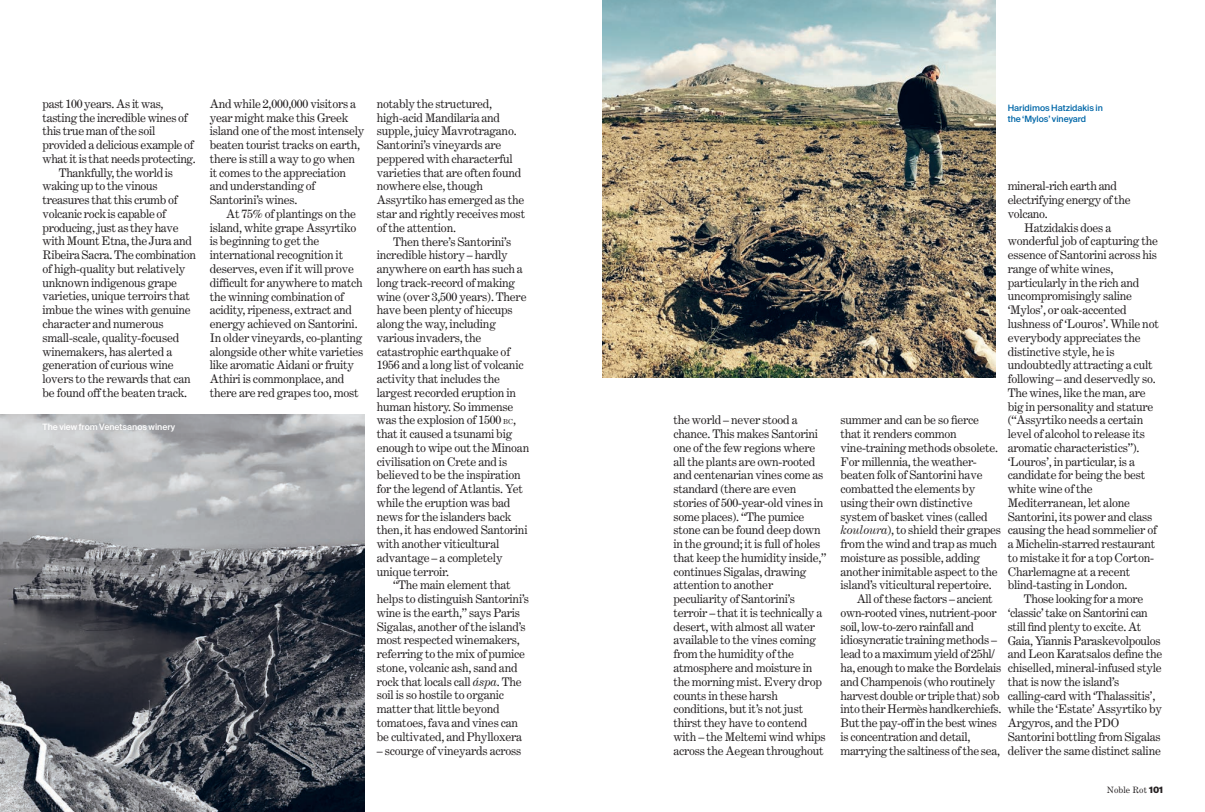
<style>
.page{position:relative;width:1205px;height:812px;background:#fff}
.page>*{position:absolute;margin:0;border:0;box-sizing:border-box;transform-origin:0 0}
.Body_No_Indent{font:11.88px/13.8px "Century Expanded";letter-spacing:-.02em;color:#231f20}
.t1{font:500 8.75px/11.2px "Suisse Intl";color:#0067a8}
.t2{font:500 8.75px "Suisse Intl";color:#fff}
.t3{font:8.75px "Century Expanded";color:#231f20}
.s1{font-size:6.88px}
.s2{font-style:italic}
.s3{font-family:"Suisse Intl";font-weight:900}
</style>
<div class="page">
<img style="left:0;top:414px;width:364px;height:397px">
<img style="left:602px;top:0;width:393px;height:378px">
<p class="Body_No_Indent" style="left:43px;top:96px;width:155px">past 100 years. As it was, tasting the incredible wines of this true man of the soil provided a delicious example of what it is that needs protecting.</p>
<p class="Body_No_Indent" style="left:43px;top:165px;width:155px;text-indent:16px">Thankfully, the world is waking up to the vinous treasures that this crumb of volcanic rock is capable of producing, just as they have with Mount Etna, the Jura and<br>Ribeira Sacra. The combination of high-quality but relatively unknown indigenous grape varieties, unique terroirs that imbue the wines with genuine character and numerous small-scale, quality-focused winemakers, has alerted a generation of curious wine lovers to the rewards that can be found off the beaten track.</p>
<p class="t2" style="left:43px;top:422px;width:134px">The view from Venetsanos winery</p>
<p class="Body_No_Indent" style="left:210px;top:96px;width:156px">And while 2,000,000 visitors a year might make this Greek island one of the most intensely beaten tourist tracks on earth, there is still a way to go when it comes to the appreciation and understanding of<br>Santorini’s wines.</p>
<p class="Body_No_Indent" style="left:210px;top:207px;width:155px;text-indent:16px">At 75% of plantings on the island, white grape Assyrtiko is beginning to get the international recognition it deserves, even if it will prove difficult for anywhere to match the winning combination of acidity, ripeness, extract and energy achieved on Santorini.<br>In older vineyards, co-planting alongside other white varieties like aromatic Aidani or fruity<br>Athiri is commonplace, and there are red grapes too, most</p>
<p class="Body_No_Indent" style="left:377px;top:97px;width:150px">notably the structured, high-acid Mandilaria and supple, juicy Mavrotragano.<br>Santorini’s vineyards are peppered with characterful varieties that are often found nowhere else, though<br>Assyrtiko has emerged as the star and rightly receives most of the attention.</p>
<p class="Body_No_Indent" style="left:377px;top:234px;width:154px;text-indent:16px">Then there’s Santorini’s incredible history – hardly anywhere on earth has such a long track-record of making wine (over 3,500 years). There have been plenty of hiccups along the way, including various invaders, the catastrophic earthquake of<br>1956 and a long list of volcanic activity that includes the largest recorded eruption in human history. So immense was the explosion of 1500 <span class="s1">BC</span>, that it caused a tsunami big enough to wipe out the Minoan civilisation on Crete and is believed to be the inspiration for the legend of Atlantis. Yet while the eruption was bad news for the islanders back then, it has endowed Santorini with another viticultural advantage – a completely unique terroir.</p>
<p class="Body_No_Indent" style="left:377px;top:578px;width:154px;text-indent:16px">“The main element that helps to distinguish Santorini’s wine is the earth,” says Paris<br>Sigalas, another of the island’s most respected winemakers, referring to the mix of pumice stone, volcanic ash, sand and rock that locals call <span class="s2">áspa</span>. The soil is so hostile to organic matter that little beyond tomatoes, fava and vines can be cultivated, and Phylloxera</p>
<p class="Body_No_Indent" style="left:377px;top:743px;width:146px">– scourge of vineyards across</p>
<p class="t1" style="left:1007px;top:102px;width:97px">Haridimos Hatzidakis in the ‘Mylos’ vineyard</p>
<p class="Body_No_Indent" style="left:1007px;top:179px;width:124px">mineral-rich earth and electrifying energy of the volcano.</p>
<p class="Body_No_Indent" style="left:1007px;top:220px;width:153px;text-indent:16px">Hatzidakis does a wonderful job of capturing the essence of Santorini across his range of white wines, particularly in the rich and uncompromisingly saline ‘Mylos’, or oak-accented lushness of ‘Louros’. While not everybody appreciates the distinctive style, he is undoubtedly attracting a cult following – and deservedly so.<br>The wines, like the man, are big in personality and stature (“Assyrtiko needs a certain level of alcohol to release its aromatic characteristics”). ‘Louros’, in particular, is a candidate for being the best white wine of the<br>Mediterranean, let alone<br>Santorini, its power and class causing the head sommelier of a Michelin-starred restaurant to mistake it for a top Corton-<br>Charlemagne at a recent blind-tasting in London.</p>
<p class="Body_No_Indent" style="left:1007px;top:591px;width:156px;text-indent:16px">Those looking for a more ‘classic’ take on Santorini can still find plenty to excite. At<br>Gaia, Yiannis Paraskevolpoulos and Leon Karatsalos define the chiselled, mineral-infused style that is now the island’s calling-card with ‘Thalassitis’, while the ‘Estate’ Assyrtiko by<br>Argyros, and the PDO<br>Santorini bottling from Sigalas deliver the same distinct saline</p>
<p class="Body_No_Indent" style="left:673px;top:413px;width:155px">the world – never stood a chance. This makes Santorini one of the few regions where all the plants are own-rooted and centenarian vines come as standard (there are even stories of 500-year-old vines in some places). “The pumice stone can be found deep down in the ground; it is full of holes that keep the humidity inside,” continues Sigalas, drawing attention to another peculiarity of Santorini’s terroir – that it is technically a desert, with almost all water available to the vines coming from the humidity of the atmosphere and moisture in the morning mist. Every drop counts in these harsh conditions, but it’s not just thirst they have to contend with – the Meltemi wind whips across the Aegean throughout</p>
<p class="Body_No_Indent" style="left:840px;top:413px;width:162px">summer and can be so fierce that it renders common vine-training methods obsolete.<br>For millennia, the weather&shy;beaten folk of Santorini have combatted the elements by using their own distinctive system of basket vines (called <span class="s2">kouloura</span>), to shield their grapes from the wind and trap as much moisture as possible, adding another inimitable aspect to the island’s viticultural repertoire.</p>
<p class="Body_No_Indent" style="left:840px;top:591px;width:162px;text-indent:16px">All of these factors – ancient own-rooted vines, nutrient-poor soil, low-to-zero rainfall and idiosyncratic training methods – lead to a maximum yield of 25hl/ ha, enough to make the Bordelais and Champenois (who routinely harvest double or triple that) sob into their Hermès handkerchiefs.<br>But the pay-off in the best wines is concentration and detail, marrying the saltiness of the sea,</p>
<p class="t3" style="left:1107px;top:784px;width:58px">Noble Rot <span class="s3">101</span></p>
</div>
